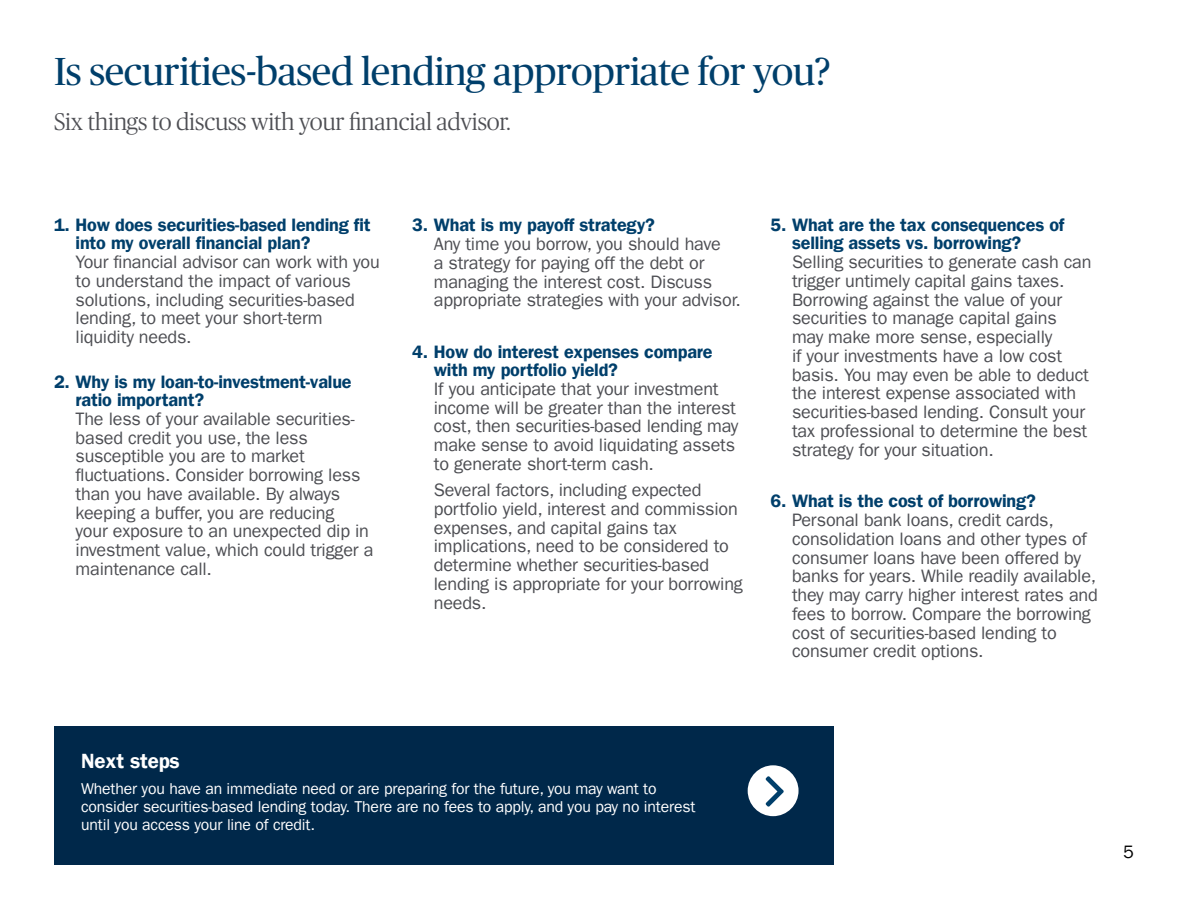
<style>
.page{position:relative;width:1188px;height:918px;background:#fff}
.page>*{position:absolute;margin:0;border:0;box-sizing:border-box;transform-origin:0 0}
.Internal_page_heading{font:39px "Publico Headline Ofc";letter-spacing:-.01em;color:#003f6b}
.Internal_page_subtitle{font:24px "Publico Headline Light Ofc";letter-spacing:-.01em;color:#4d4e53}
.Competency_line{font:700 20.7px "ITC Frank Goth For AMPF Dm";letter-spacing:-.01em;color:#fff}
.Body_copy{font:18px/18.8px "ITC Frank Goth For AMPF";letter-spacing:-.01em;color:#4d4e53}
.Body_copy_subhead_level_1{font:700 18px/18px "ITC Frank Goth For AMPF Dm";letter-spacing:-.01em;color:#003f6b}
.t1{font:18px "ITC Frank Goth For AMPF";color:#000}
.Body_copy-2{font:15.75px/18px "ITC Frank Goth For AMPF";letter-spacing:-.01em;color:#fff}
</style>
<div class="page">
<div style="left:54px;top:726px;width:779px;height:138px;background:#00284a"></div>
<div style="left:748px;top:765px;width:51px;height:51px;background:#fff;border-radius:50%"></div>
<svg style="left:766px;top:776px;width:18px;height:31px"></svg>
<p class="Internal_page_heading" style="left:54px;top:44px;width:778px">Is securities-based lending appropriate for you?</p>
<p class="Internal_page_subtitle" style="left:54px;top:106px;width:458px">Six things to discuss with your financial advisor.</p>
<p class="Body_copy_subhead_level_1" style="left:76px;top:216px;width:297px;text-indent:-22px">1. How does securities-based lending fit into my overall financial plan?</p>
<p class="Body_copy" style="left:76px;top:253px;width:306px">Your financial advisor can work with you to understand the impact of various solutions, including securities-based lending, to meet your short-term liquidity needs.</p>
<p class="Body_copy_subhead_level_1" style="left:76px;top:373px;width:278px;text-indent:-22px">2. Why is my loan-to-investment-value ratio important?</p>
<p class="Body_copy" style="left:76px;top:410px;width:299px">The less of your available securities&shy;based credit you use, the less susceptible you are to market fluctuations. Consider borrowing less than you have available. By always keeping a buffer, you are reducing<br>your exposure to an unexpected dip in investment value, which could trigger a maintenance call.</p>
<p class="Body_copy_subhead_level_1" style="left:412px;top:216px;width:244px">3. What is my payoff strategy?</p>
<p class="Body_copy" style="left:434px;top:235px;width:309px">Any time you borrow, you should have<br>a strategy for paying off the debt or managing the interest cost. Discuss appropriate strategies with your advisor.</p>
<p class="Body_copy_subhead_level_1" style="left:434px;top:343px;width:280px;text-indent:-22px">4. How do interest expenses compare with my portfolio yield?</p>
<p class="Body_copy" style="left:434px;top:380px;width:306px">If you anticipate that your investment income will be greater than the interest cost, then securities-based lending may make sense to avoid liquidating assets to generate short-term cash.</p>
<p class="Body_copy" style="left:434px;top:481px;width:311px">Several factors, including expected portfolio yield, interest and commission expenses, and capital gains tax implications, need to be considered to determine whether securities-based lending is appropriate for your borrowing needs.</p>
<p class="Body_copy_subhead_level_1" style="left:792px;top:216px;width:274px;text-indent:-22px">5. What are the tax consequences of selling assets vs. borrowing?</p>
<p class="Body_copy" style="left:792px;top:253px;width:301px">Selling securities to generate cash can trigger untimely capital gains taxes.<br>Borrowing against the value of your securities to manage capital gains may make more sense, especially<br>if your investments have a low cost basis. You may even be able to deduct the interest expense associated with securities-based lending. Consult your tax professional to determine the best strategy for your situation.</p>
<p class="Body_copy_subhead_level_1" style="left:770px;top:492px;width:267px">6. What is the cost of borrowing?</p>
<p class="Body_copy" style="left:792px;top:511px;width:307px">Personal bank loans, credit cards, consolidation loans and other types of consumer loans have been offered by banks for years. While readily available, they may carry higher interest rates and fees to borrow. Compare the borrowing cost of securities-based lending to consumer credit options.</p>
<p class="Competency_line" style="left:81px;top:749px;width:100px">Next steps</p>
<p class="Body_copy-2" style="left:81px;top:780px;width:616px">Whether you have an immediate need or are preparing for the future, you may want to consider securities-based lending today. There are no fees to apply, and you pay no interest until you access your line of credit.</p>
<p class="t1" style="left:1123px;top:842px;width:12px">5</p>
</div>
